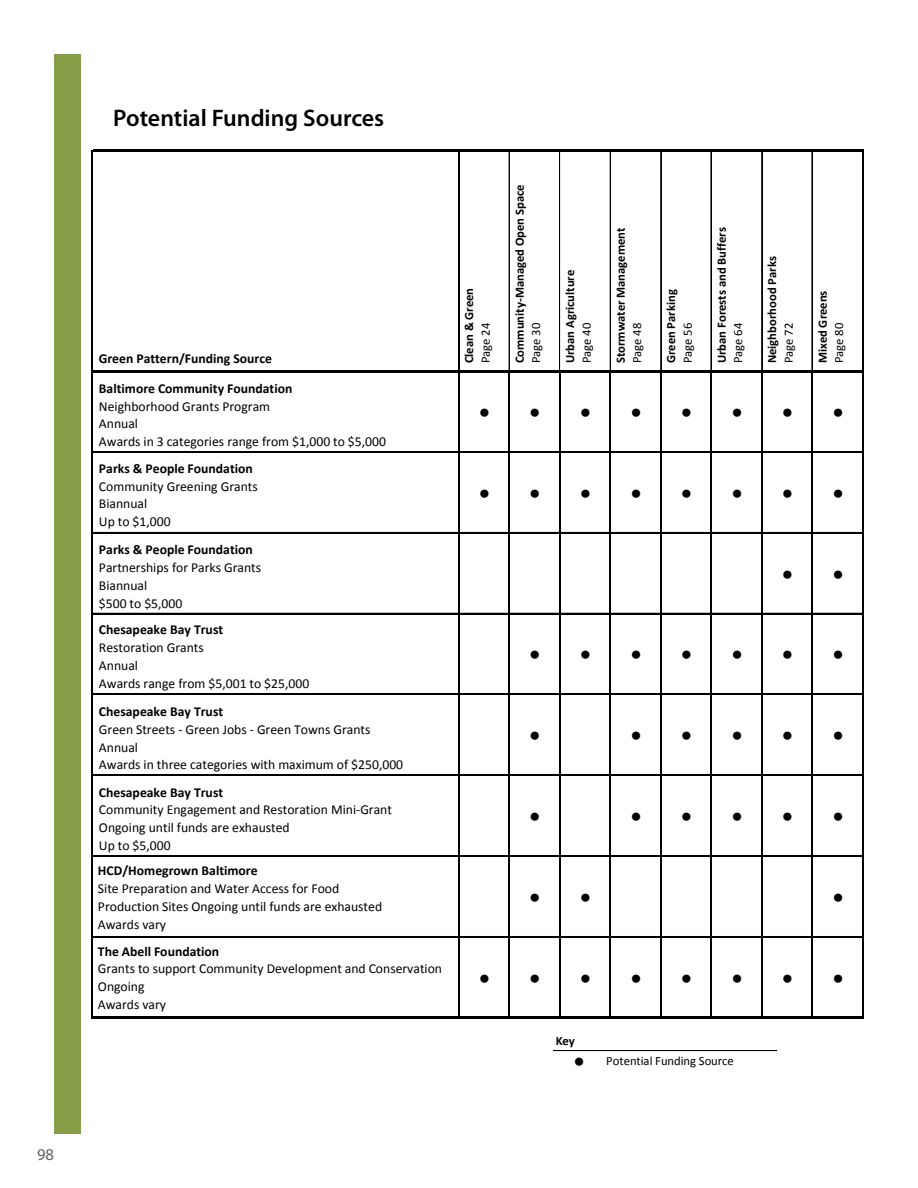
<style>
.page{position:relative;width:918px;height:1188px;background:#fff}
.page>*{position:absolute;margin:0;border:0;box-sizing:border-box;transform-origin:0 0}
.t1{font:600 24px "Myriad Pro";color:#000}
.t2{font:18.9px "Arial";color:#000}
.t3{font:16.5px "Myriad Pro";color:#606161}
.t4{font:13.65px/17.9px "Calibri";color:#000}
.t5{font:700 13.65px "Calibri";color:#000}
.t6{font:700 12.6px/16.4px "Calibri";color:#000}
.t7{font:12.6px "Calibri";letter-spacing:-.005em;color:#000}
.s1{font-weight:700}
.s2{font-weight:400}
.s3{font-family:"Arial";font-size:18.9px}
</style>
<div class="page">
<div style="left:54px;top:54px;width:864px;height:1080px;background:#869e48"></div>
<div style="left:81px;top:0;width:837px;height:1188px;background:#fff"></div>
<hr style="left:509px;top:150px;width:1px;height:220px;background:#000">
<hr style="left:559px;top:150px;width:1px;height:220px;background:#000">
<hr style="left:560px;top:151px;width:1px;height:219px;background:#000">
<hr style="left:610px;top:151px;width:1px;height:219px;background:#000">
<hr style="left:660px;top:151px;width:1px;height:219px;background:#000">
<hr style="left:661px;top:151px;width:1px;height:219px;background:#000">
<hr style="left:711px;top:151px;width:1px;height:219px;background:#000">
<hr style="left:761px;top:150px;width:1px;height:220px;background:#000">
<hr style="left:762px;top:150px;width:1px;height:220px;background:#000">
<hr style="left:812px;top:149px;width:1px;height:221px;background:#000">
<hr style="left:93px;top:451px;width:365px;height:1px;background:#000">
<hr style="left:93px;top:452px;width:365px;height:1px;background:#000">
<hr style="left:93px;top:532px;width:365px;height:1px;background:#000">
<hr style="left:93px;top:613px;width:365px;height:1px;background:#000">
<hr style="left:93px;top:694px;width:365px;height:1px;background:#000">
<hr style="left:93px;top:775px;width:365px;height:1px;background:#000">
<hr style="left:93px;top:855px;width:365px;height:1px;background:#000">
<hr style="left:93px;top:856px;width:365px;height:1px;background:#000">
<hr style="left:93px;top:936px;width:365px;height:1px;background:#000">
<hr style="left:91px;top:150px;width:2px;height:869px;background:#000">
<hr style="left:458px;top:150px;width:2px;height:869px;background:#000">
<hr style="left:509px;top:372px;width:1px;height:645px;background:#000">
<hr style="left:559px;top:372px;width:1px;height:645px;background:#000">
<hr style="left:610px;top:372px;width:1px;height:645px;background:#000">
<hr style="left:660px;top:372px;width:1px;height:645px;background:#000">
<hr style="left:711px;top:372px;width:1px;height:645px;background:#000">
<hr style="left:761px;top:372px;width:1px;height:645px;background:#000">
<hr style="left:812px;top:372px;width:1px;height:645px;background:#000">
<hr style="left:862px;top:151px;width:2px;height:868px;background:#000">
<hr style="left:93px;top:149px;width:771px;height:2px;background:#000">
<hr style="left:93px;top:370px;width:771px;height:2px;background:#000">
<hr style="left:460px;top:451px;width:402px;height:1px;background:#000">
<hr style="left:460px;top:452px;width:402px;height:1px;background:#000">
<hr style="left:460px;top:532px;width:402px;height:1px;background:#000">
<hr style="left:460px;top:613px;width:402px;height:1px;background:#000">
<hr style="left:460px;top:694px;width:402px;height:1px;background:#000">
<hr style="left:460px;top:775px;width:402px;height:1px;background:#000">
<hr style="left:460px;top:855px;width:402px;height:1px;background:#000">
<hr style="left:460px;top:856px;width:402px;height:1px;background:#000">
<hr style="left:460px;top:936px;width:402px;height:1px;background:#000">
<hr style="left:93px;top:1017px;width:771px;height:2px;background:#000">
<hr style="left:553px;top:1050px;width:224px;height:1px;background:#000">
<p class="t3" style="left:37px;top:1144px;width:18px">98</p>
<p class="t1" style="left:113px;top:103px;width:272px">Potential Funding Sources</p>
<p class="t5" style="left:99px;top:350px;width:175px">Green Pattern/Funding Source</p>
<p class="t4" style="left:99px;top:379px;width:289px"><span class="s1">Baltimore Community Foundation<br></span>Neighborhood Grants Program<br>Annual<br>Awards in 3 categories range from $1,000 to $5,000</p>
<p class="t4" style="left:99px;top:459px;width:160px"><span class="s1">Parks &amp; People Foundation<br></span>Community Greening Grants<br>Biannual<br>Up to $1,000</p>
<p class="t4" style="left:99px;top:540px;width:164px"><span class="s1">Parks &amp; People Foundation<br></span>Partnerships for Parks Grants<br>Biannual<br>$500 to $5,000</p>
<p class="t4" style="left:99px;top:620px;width:212px"><span class="s1">Chesapeake Bay Trust<br></span>Restoration Grants<br>Annual<br>Awards range from $5,001 to $25,000</p>
<p class="t4" style="left:99px;top:702px;width:306px"><span class="s1">Chesapeake Bay Trust<br></span>Green Streets - Green Jobs - Green Towns Grants<br>Annual<br>Awards in three categories with maximum of $250,000</p>
<p class="t4" style="left:99px;top:782px;width:295px"><span class="s1">Chesapeake Bay Trust<br></span>Community Engagement and Restoration Mini-Grant<br>Ongoing until funds are exhausted<br>Up to $5,000</p>
<p class="t4" style="left:98px;top:861px;width:286px"><span class="s1">HCD/Homegrown Baltimore<br></span>Site Preparation and Water Access for Food Production Sites Ongoing until funds are exhausted Awards vary</p>
<p class="t4" style="left:98px;top:942px;width:346px"><span class="s1">The Abell Foundation<br></span>Grants to support Community Development and Conservation<br>Ongoing<br>Awards vary</p>
<p class="t6" style="left:460px;top:363px;width:77px;rotate:-90deg">Clean &amp; Green<br><span class="s2">Page 24</span></p>
<p class="t6" style="left:511px;top:363px;width:180px;rotate:-90deg">Community-Managed Open Space<br><span class="s2">Page 30</span></p>
<p class="t6" style="left:561px;top:363px;width:95px;rotate:-90deg">Urban Agriculture<br><span class="s2">Page 40</span></p>
<p class="t6" style="left:612px;top:363px;width:137px;rotate:-90deg">Stormwater Management<br><span class="s2">Page 48</span></p>
<p class="t6" style="left:662px;top:363px;width:76px;rotate:-90deg">Green Parking<br><span class="s2">Page 56</span></p>
<p class="t6" style="left:713px;top:363px;width:138px;rotate:-90deg">Urban Forests and Buffers<br><span class="s2">Page 64</span></p>
<p class="t6" style="left:763px;top:363px;width:109px;rotate:-90deg">Neighborhood Parks<br><span class="s2">Page 72</span></p>
<p class="t6" style="left:814px;top:363px;width:74px;rotate:-90deg">Mixed Greens<br><span class="s2">Page 80</span></p>
<p class="t2" style="left:479px;top:399px;width:63px">● ●</p>
<p class="t2" style="left:580px;top:399px;width:63px">● ●</p>
<p class="t2" style="left:681px;top:399px;width:63px">● ●</p>
<p class="t2" style="left:782px;top:399px;width:63px">● ●</p>
<p class="t2" style="left:479px;top:480px;width:63px">● ●</p>
<p class="t2" style="left:580px;top:480px;width:63px">● ●</p>
<p class="t2" style="left:681px;top:480px;width:63px">● ●</p>
<p class="t2" style="left:782px;top:480px;width:63px">● ●</p>
<p class="t2" style="left:782px;top:561px;width:63px">● ●</p>
<p class="t2" style="left:529px;top:641px;width:63px">● ●</p>
<p class="t2" style="left:630px;top:641px;width:63px">● ●</p>
<p class="t2" style="left:731px;top:641px;width:63px">● ●</p>
<p class="t2" style="left:832px;top:641px;width:13px">●</p>
<p class="t2" style="left:529px;top:722px;width:13px">●</p>
<p class="t2" style="left:630px;top:722px;width:63px">● ●</p>
<p class="t2" style="left:731px;top:722px;width:63px">● ●</p>
<p class="t2" style="left:832px;top:722px;width:13px">●</p>
<p class="t2" style="left:529px;top:803px;width:13px">●</p>
<p class="t2" style="left:630px;top:803px;width:63px">● ●</p>
<p class="t2" style="left:731px;top:803px;width:63px">● ●</p>
<p class="t2" style="left:832px;top:803px;width:13px">●</p>
<p class="t2" style="left:529px;top:884px;width:63px">● ●</p>
<p class="t2" style="left:832px;top:884px;width:13px">●</p>
<p class="t2" style="left:479px;top:965px;width:63px">● ●</p>
<p class="t2" style="left:580px;top:965px;width:63px">● ●</p>
<p class="t2" style="left:681px;top:965px;width:63px">● ●</p>
<p class="t2" style="left:782px;top:965px;width:63px">● ●</p>
<p class="t6" style="left:556px;top:1032px;width:21px">Key</p>
<p class="t7" style="left:574px;top:1053px;width:162px"><span class="s3">●</span> Potential Funding Source</p>
</div>
